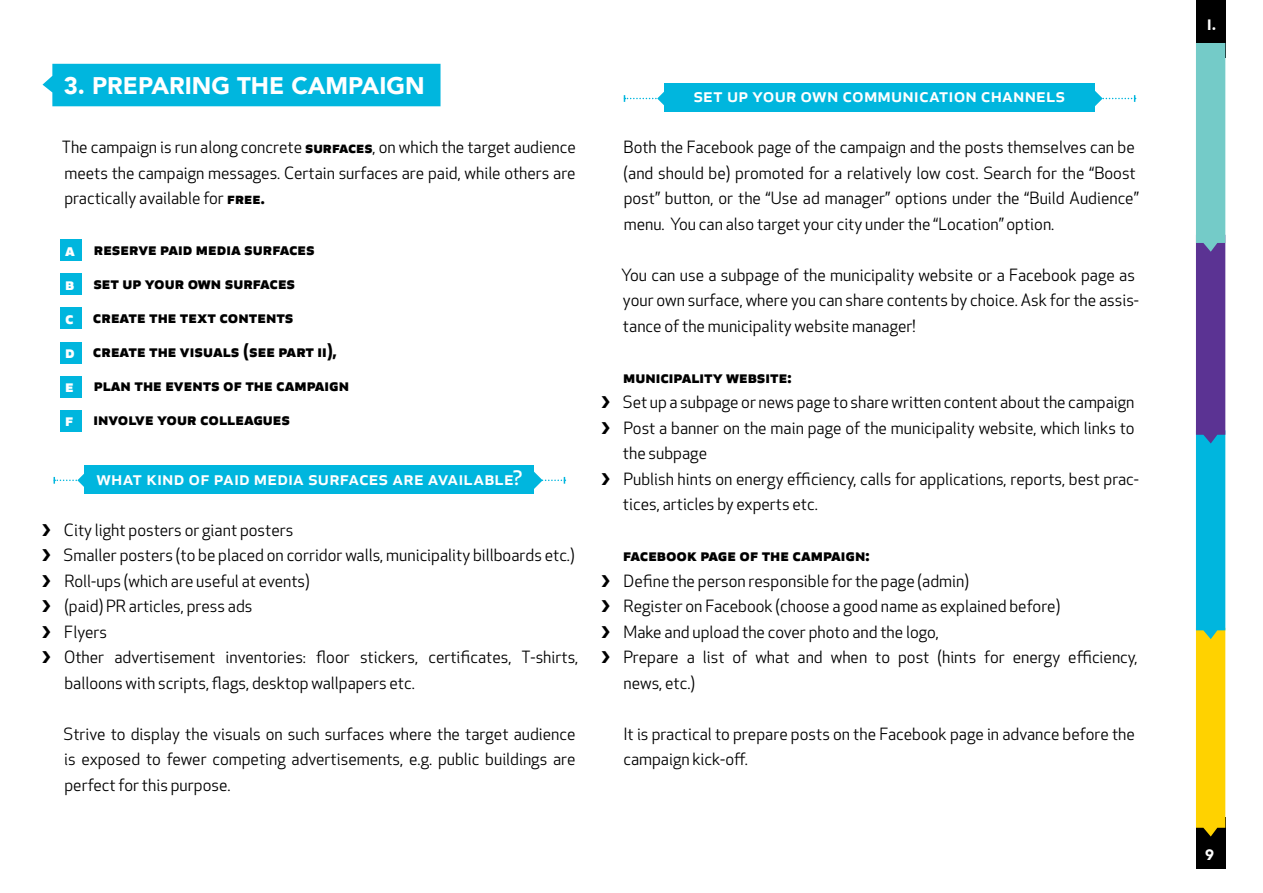
<style>
.page{position:relative;width:1263px;height:893px;background:#fff}
.page>*{position:absolute;margin:0;border:0;box-sizing:border-box;transform-origin:0 0}
.t1{font:900 24px "Avenir";color:#fff}
.t2{font:500 19.5px "Apex New";letter-spacing:.005em;color:#fff}
.t3{font:700 17.25px/34px "Apex New";color:#000}
.t4{font:700 17.25px/34.2px "Apex New";color:#fff;text-align:justify}
.t5{font:16.5px/25.5px "Apex New";color:#000}
.t6{font:900 15px "Avenir";color:#fff}
.s1{font-weight:700}
.s2{font-family:"Monotype Sorts"}
</style>
<div class="page">
<div style="left:43px;top:64px;width:397px;height:42px;background:#00b6de"></div>
<div style="left:60px;top:239px;width:21px;height:22px;background:#00b6de"></div>
<div style="left:60px;top:274px;width:21px;height:21px;background:#00b6de"></div>
<div style="left:60px;top:308px;width:21px;height:21px;background:#00b6de"></div>
<div style="left:60px;top:342px;width:21px;height:21px;background:#00b6de"></div>
<div style="left:60px;top:376px;width:21px;height:21px;background:#00b6de"></div>
<div style="left:60px;top:410px;width:21px;height:21px;background:#00b6de"></div>
<div style="left:85px;top:465px;width:449px;height:28px;background:#00b6de"></div>
<div style="left:664px;top:83px;width:431px;height:29px;background:#00b6de"></div>
<svg style="left:54px;top:468px;width:511px;height:25px"></svg>
<svg style="left:624px;top:91px;width:512px;height:15px"></svg>
<div style="left:1196px;top:817px;width:29px;height:51px;background:#000"></div>
<div style="left:1196px;top:0;width:29px;height:58px;background:#000"></div>
<svg style="left:1196px;top:43px;width:29px;height:793px;background:#72a18d"></svg>
<h1 class="t1" style="left:64px;top:65px;width:362px">3. PREPARING THE CAMPAIGN</h1>
<p class="t5" style="left:62px;top:134px;width:515px;text-align:justify">The campaign is run along concrete <span class="s1">surfaces</span>, on which the target audience meets the campaign messages. Certain surfaces are paid, while others are practically available for <span class="s1">free.</span></p>
<p class="t3" style="left:93px;top:231px;width:258px">reserve paid media surfaces<br>set up your own surfaces create the text contents create the visuals (see part ii), plan the events of the campaign involve your colleagues</p>
<p class="t4" style="left:65px;top:231px;width:11px">a b c d e f</p>
<p class="t2" style="left:96px;top:464px;width:428px">what kind of paid media surfaces are available?</p>
<p class="t5" style="left:42px;top:517px;width:253px"><span class="s2">i</span> City light posters or giant posters</p>
<p class="t5" style="left:42px;top:542px;width:534px"><span class="s2">i</span> Smaller posters (to be placed on corridor walls, municipality billboards etc.)</p>
<p class="t5" style="left:42px;top:568px;width:269px"><span class="s2">i</span> Roll-ups (which are useful at events)</p>
<p class="t5" style="left:42px;top:593px;width:212px"><span class="s2">i</span> (paid) PR articles, press ads</p>
<p class="t5" style="left:42px;top:619px;width:66px"><span class="s2">i</span> Flyers</p>
<p class="t5" style="left:42px;top:644px;width:538px"><span class="s2">i</span> Other advertisement inventories: floor stickers, certificates, T-shirts,</p>
<p class="t5" style="left:64px;top:670px;width:352px">balloons with scripts, flags, desktop wallpapers etc.</p>
<p class="t5" style="left:64px;top:721px;width:514px;text-align:justify">Strive to display the visuals on such surfaces where the target audience is exposed to fewer competing advertisements, e.g. public buildings are perfect for this purpose.</p>
<p class="t2" style="left:693px;top:82px;width:374px">set up your own communication channels</p>
<p class="t5" style="left:623px;top:134px;width:517px">Both the Facebook page of the campaign and the posts themselves can be (and should be) promoted for a relatively low cost. Search for the “Boost post” button, or the “Use ad manager” options under the “Build Audience” menu. You can also target your city under the “Location” option.</p>
<p class="t5" style="left:621px;top:262px;width:519px">You can use a subpage of the municipality website or a Facebook page as your own surface, where you can share contents by choice. Ask for the assis&shy;tance of the municipality website manager!</p>
<p class="t3" style="left:623px;top:358px;width:170px">municipality website:</p>
<p class="t5" style="left:601px;top:389px;width:535px"><span class="s2">i</span> Set up a subpage or news page to share written content about the campaign</p>
<p class="t5" style="left:601px;top:415px;width:535px"><span class="s2">i</span> Post a banner on the main page of the municipality website, which links to</p>
<p class="t5" style="left:623px;top:440px;width:86px">the subpage</p>
<p class="t5" style="left:601px;top:466px;width:539px"><span class="s2">i</span> Publish hints on energy efficiency, calls for applications, reports, best prac-</p>
<p class="t5" style="left:623px;top:491px;width:196px">tices, articles by experts etc.</p>
<p class="t3" style="left:623px;top:537px;width:248px">facebook page of the campaign:</p>
<p class="t5" style="left:601px;top:568px;width:369px"><span class="s2">i</span> Define the person responsible for the page (admin)</p>
<p class="t5" style="left:601px;top:593px;width:460px"><span class="s2">i</span> Register on Facebook (choose a good name as explained before)</p>
<p class="t5" style="left:601px;top:619px;width:339px"><span class="s2">i</span> Make and upload the cover photo and the logo,</p>
<p class="t5" style="left:601px;top:644px;width:538px"><span class="s2">i</span> Prepare a list of what and when to post (hints for energy efficiency,</p>
<p class="t5" style="left:624px;top:670px;width:73px">news, etc.)</p>
<p class="t5" style="left:623px;top:721px;width:513px">It is practical to prepare posts on the Facebook page in advance before the campaign kick-off.</p>
<p class="t6" style="left:1207px;top:12px;width:10px">I.</p>
<p class="t6" style="left:1205px;top:842px;width:10px">9</p>
</div>
